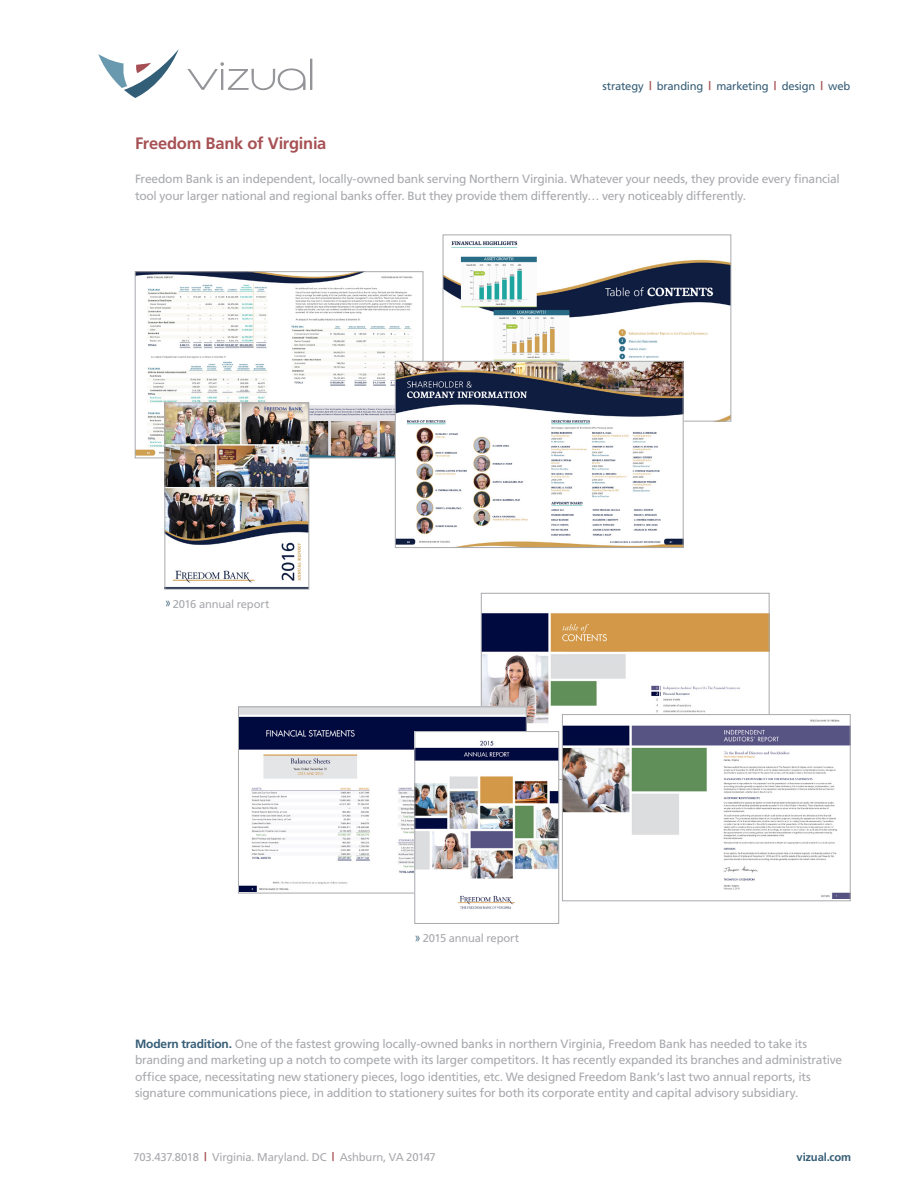
<style>
.page{position:relative;width:918px;height:1188px;background:#fff}
.page>*{position:absolute;margin:0;border:0;box-sizing:border-box;transform-origin:0 0}
.Client_Name{font:700 16.5px "Frutiger";letter-spacing:-.015em;color:#a75154}
.Client_Profile___Pro{font:12px/16.5px "Frutiger";letter-spacing:-.02em;color:#a8a9ad}
.t1{font:11.25px "Frutiger";letter-spacing:-.02em;color:#a8a9ad}
.Tagline{font:11.25px "Frutiger";letter-spacing:-.02em;color:#375e77}
.Website{font:700 11.25px "Frutiger";letter-spacing:-.015em;color:#375e77}
.s1{font-weight:700;font-size:12px;color:#a75154}
.s2{font-weight:300;font-stretch:condensed;font-size:13.5px;color:#375e77}
.s3{font-weight:700;color:#375e77}
</style>
<div class="page">
<img style="left:445px;top:241px;width:284px;height:178px">
<div style="left:443px;top:235px;width:288px;height:186px;border:1px solid #a8a9ad"></div>
<img style="left:137px;top:273px;width:284px;height:183px">
<div style="left:135px;top:271px;width:288px;height:187px;border:1px solid #a8a9ad"></div>
<img style="left:397px;top:363px;width:284px;height:183px">
<div style="left:395px;top:361px;width:288px;height:187px;border:1px solid #a8a9ad"></div>
<img style="left:483px;top:613px;width:284px;height:165px">
<img style="left:240px;top:709px;width:285px;height:182px">
<div style="left:238px;top:707px;width:289px;height:186px;border:1px solid #a8a9ad"></div>
<img style="left:564px;top:716px;width:284px;height:183px">
<div style="left:562px;top:714px;width:288px;height:187px;border:1px solid #a8a9ad"></div>
<img style="left:417px;top:733px;width:140px;height:176px">
<div style="left:415px;top:731px;width:144px;height:193px;border:1px solid #a8a9ad"></div>
<img style="left:167px;top:405px;width:140px;height:178px">
<div style="left:165px;top:403px;width:144px;height:186px;border:1px solid #a8a9ad"></div>
<svg style="left:187px;top:62px;width:119px;height:29px"></svg>
<div style="left:310px;top:59px;width:2px;height:31px;border:1px solid #929497"></div>
<svg style="left:98px;top:49px;width:81px;height:49px"></svg>
<p class="Client_Name" style="left:135px;top:133px;width:193px">Freedom Bank of Virginia</p>
<p class="Tagline" style="left:603px;top:79px;width:249px">strategy <span class="s1">|</span> branding <span class="s1">|</span> marketing <span class="s1">|</span> design <span class="s1">|</span> web</p>
<p class="Client_Profile___Pro" style="left:135px;top:171px;width:706px">Freedom Bank is an independent, locally-owned bank serving Northern Virginia. Whatever your needs, they provide every financial tool your larger national and regional banks offer. But they provide them differently… very noticeably differently.</p>
<p class="t1" style="left:165px;top:597px;width:106px"><span class="s2">»</span> 2016 annual report</p>
<p class="t1" style="left:415px;top:931px;width:106px"><span class="s2">»</span> 2015 annual report</p>
<p class="Client_Profile___Pro" style="left:135px;top:1035px;width:709px"><span class="s3">Modern tradition.</span> One of the fastest growing locally-owned banks in northern Virginia, Freedom Bank has needed to take its branding and marketing up a notch to compete with its larger competitors. It has recently expanded its branches and administrative office space, necessitating new stationery pieces, logo identities, etc. We designed Freedom Bank’s last two annual reports, its signature communications piece, in addition to stationery suites for both its corporate entity and capital advisory subsidiary.</p>
<p class="t1" style="left:134px;top:1150px;width:304px">703.437.8018 <span class="s1">|</span> Virginia. Maryland. DC <span class="s1">|</span> Ashburn, VA 20147</p>
<p class="Website" style="left:797px;top:1150px;width:56px">vizual.com</p>
</div>
